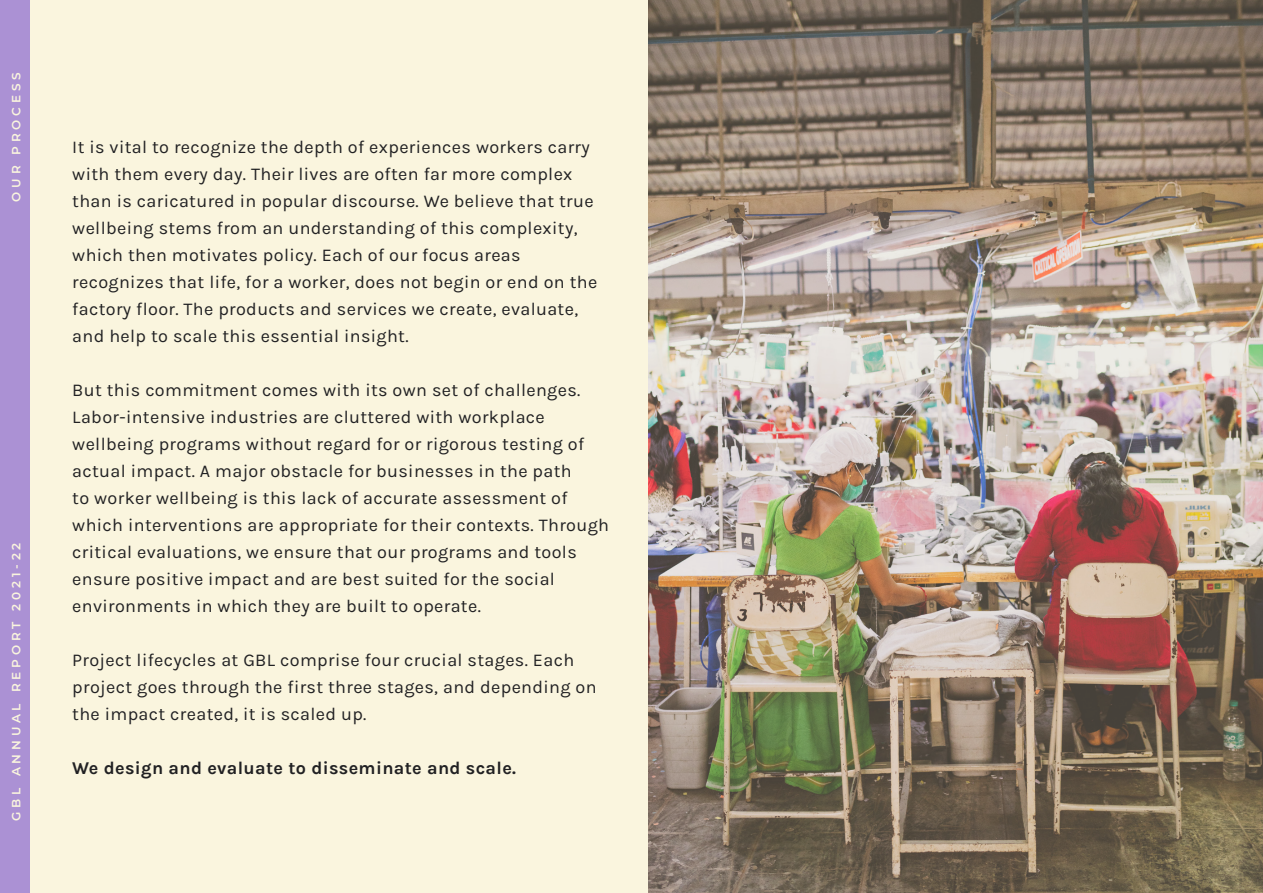
<style>
.page{position:relative;width:1263px;height:893px;background:#faf5de}
.page>*{position:absolute;margin:0;border:0;box-sizing:border-box;transform-origin:0 0}
.t1{font:18px/27px "Karla";letter-spacing:.02em;color:#212123}
.t2{font:700 18px "Karla";letter-spacing:.02em;color:#212123}
.t3{font:600 12px "Montserrat";letter-spacing:.32em;color:#faf5de}
</style>
<div class="page">
<img style="left:648px;top:0;width:615px;height:893px">
<div style="left:0;top:0;width:30px;height:893px;background:#ab91d4"></div>
<p class="t3" style="left:8px;top:202px;width:131px;rotate:-90deg">OUR PROCESS</p>
<p class="t3" style="left:8px;top:821px;width:280px;rotate:-90deg">GBL ANNUAL REPORT 2021-22</p>
<p class="t1" style="left:72px;top:133px;width:527px">It is vital to recognize the depth of experiences workers carry with them every day. Their lives are often far more complex than is caricatured in popular discourse. We believe that true wellbeing stems from an understanding of this complexity, which then motivates policy. Each of our focus areas recognizes that life, for a worker, does not begin or end on the factory floor. The products and services we create, evaluate, and help to scale this essential insight.</p>
<p class="t1" style="left:72px;top:376px;width:538px">But this commitment comes with its own set of challenges.<br>Labor-intensive industries are cluttered with workplace wellbeing programs without regard for or rigorous testing of actual impact. A major obstacle for businesses in the path<br>to worker wellbeing is this lack of accurate assessment of which interventions are appropriate for their contexts. Through critical evaluations, we ensure that our programs and tools ensure positive impact and are best suited for the social environments in which they are built to operate.</p>
<p class="t1" style="left:72px;top:646px;width:526px">Project lifecycles at GBL comprise four crucial stages. Each project goes through the first three stages, and depending on the impact created, it is scaled up.</p>
<p class="t2" style="left:72px;top:757px;width:445px">We design and evaluate to disseminate and scale.</p>
</div>
